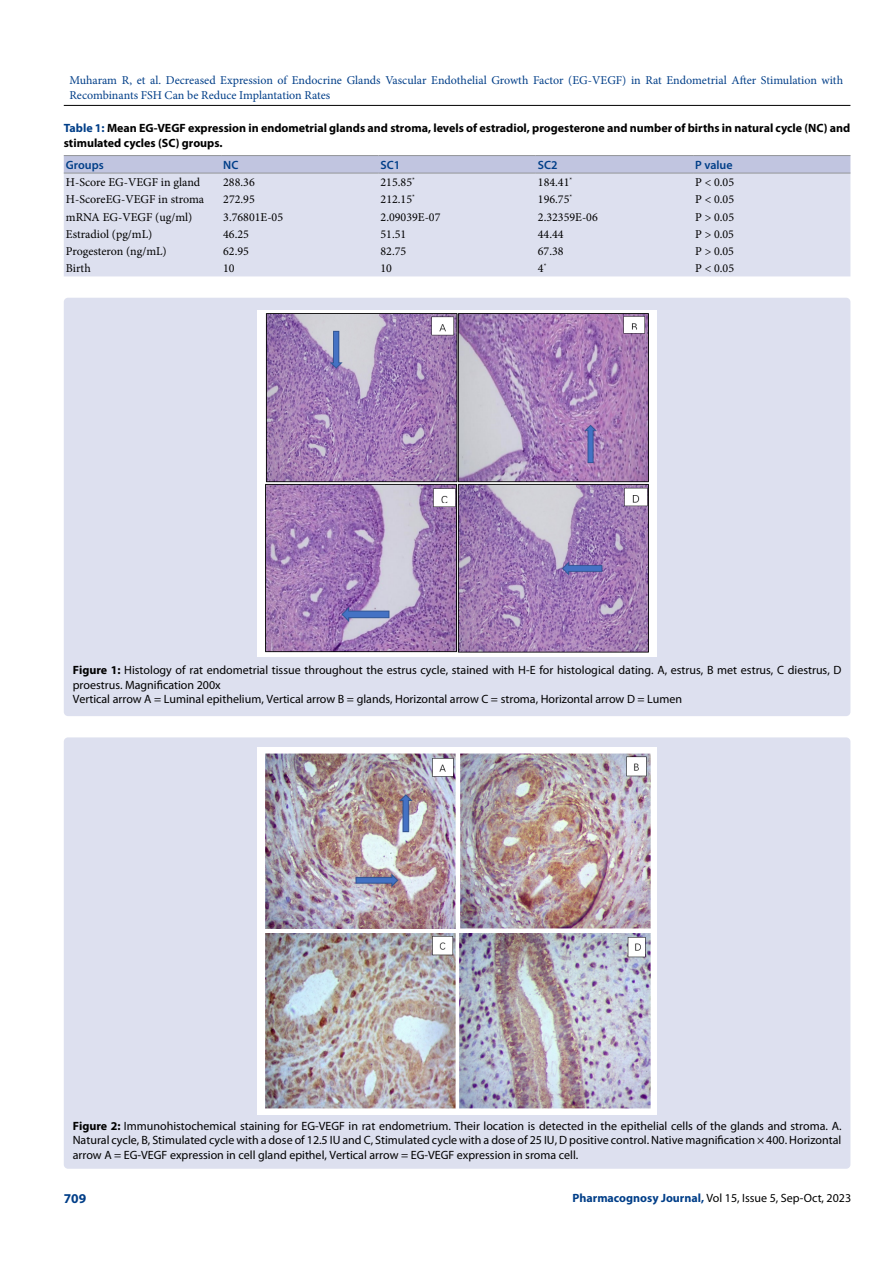
<style>
.page{position:relative;width:893px;height:1263px;background:#fff}
.page>*{position:absolute;margin:0;border:0;box-sizing:border-box;transform-origin:0 0}
.t1{font:700 13.5px "Myriad Pro";color:#003e88}
.t2{font:12px/14.4px "Myriad Pro";color:#000}
.t3{font:12px "Minion Pro";color:#000}
.t4{font:12px/14.4px "Minion Pro";color:#003e88}
.t5{font:700 12px/14.4px "Myriad Pro";color:#000}
.t6{font:600 12px "Myriad Pro";color:#003e88}
.s1{color:#003e88}
.s2{font-weight:700}
.s3{font-weight:700;color:#003e88}
</style>
<div class="page">
<hr style="left:64px;top:105px;width:786px;height:1px;background:#000">
<div style="left:64px;top:298px;width:786px;height:418px;background:#dde0ef;border-radius:4px"></div>
<img style="left:258px;top:311px;width:398px;height:346px">
<div style="left:64px;top:737px;width:786px;height:432px;background:#dde0ef;border-radius:4px"></div>
<img style="left:258px;top:748px;width:398px;height:367px">
<div style="left:64px;top:156px;width:786px;height:17px;background:#c1c5e0"></div>
<div style="left:64px;top:174px;width:786px;height:102px;background:#dde0ef"></div>
<hr style="left:64px;top:155px;width:157px;height:1px;background:#939598">
<hr style="left:221px;top:155px;width:157px;height:1px;background:#939598">
<hr style="left:378px;top:155px;width:158px;height:1px;background:#939598">
<hr style="left:536px;top:155px;width:157px;height:1px;background:#939598">
<hr style="left:693px;top:155px;width:157px;height:1px;background:#939598">
<hr style="left:64px;top:173px;width:157px;height:1px;background:#939598">
<hr style="left:221px;top:173px;width:157px;height:1px;background:#939598">
<hr style="left:378px;top:173px;width:158px;height:1px;background:#939598">
<hr style="left:536px;top:173px;width:157px;height:1px;background:#939598">
<hr style="left:693px;top:173px;width:157px;height:1px;background:#939598">
<p class="t4" style="left:69px;top:73px;width:775px">Muharam R, et al. Decreased Expression of Endocrine Glands Vascular Endothelial Growth Factor (EG-VEGF) in Rat Endometrial After Stimulation with<br>Recombinants FSH Can be Reduce Implantation Rates</p>
<p class="t5" style="left:64px;top:121px;width:788px"><span class="s1">Table 1:</span> Mean EG-VEGF expression in endometrial glands and stroma, levels of estradiol, progesterone and number of births in natural cycle (NC) and stimulated cycles (SC) groups.</p>
<p class="t6" style="left:66px;top:157px;width:39px">Groups</p>
<p class="t6" style="left:223px;top:157px;width:17px">NC</p>
<p class="t6" style="left:381px;top:157px;width:21px">SC1</p>
<p class="t6" style="left:538px;top:157px;width:21px">SC2</p>
<p class="t6" style="left:695px;top:157px;width:39px">P value</p>
<p class="t3" style="left:66px;top:174px;width:136px">H-Score EG-VEGF in gland</p>
<p class="t3" style="left:223px;top:174px;width:33px">288.36</p>
<p class="t3" style="left:381px;top:174px;width:36px">215.85<sup>*</sup></p>
<p class="t3" style="left:538px;top:174px;width:36px">184.41<sup>*</sup></p>
<p class="t3" style="left:695px;top:174px;width:40px">P &lt; 0.05</p>
<p class="t3" style="left:66px;top:191px;width:140px">H-ScoreEG-VEGF in stroma</p>
<p class="t3" style="left:223px;top:191px;width:33px">272.95</p>
<p class="t3" style="left:381px;top:191px;width:36px">212.15<sup>*</sup></p>
<p class="t3" style="left:538px;top:191px;width:36px">196.75<sup>*</sup></p>
<p class="t3" style="left:695px;top:191px;width:40px">P &lt; 0.05</p>
<p class="t3" style="left:66px;top:209px;width:128px">mRNA EG-VEGF (ug/ml)</p>
<p class="t3" style="left:223px;top:209px;width:61px">3.76801E-05</p>
<p class="t3" style="left:381px;top:209px;width:61px">2.09039E-07</p>
<p class="t3" style="left:538px;top:209px;width:61px">2.32359E-06</p>
<p class="t3" style="left:695px;top:209px;width:40px">P &gt; 0.05</p>
<p class="t3" style="left:66px;top:226px;width:88px">Estradiol (pg/mL)</p>
<p class="t3" style="left:223px;top:226px;width:27px">46.25</p>
<p class="t3" style="left:381px;top:226px;width:27px">51.51</p>
<p class="t3" style="left:538px;top:226px;width:27px">44.44</p>
<p class="t3" style="left:695px;top:226px;width:40px">P &gt; 0.05</p>
<p class="t3" style="left:66px;top:243px;width:102px">Progesteron (ng/mL)</p>
<p class="t3" style="left:223px;top:243px;width:27px">62.95</p>
<p class="t3" style="left:381px;top:243px;width:27px">82.75</p>
<p class="t3" style="left:538px;top:243px;width:27px">67.38</p>
<p class="t3" style="left:695px;top:243px;width:40px">P &gt; 0.05</p>
<p class="t3" style="left:66px;top:260px;width:26px">Birth</p>
<p class="t3" style="left:223px;top:260px;width:13px">10</p>
<p class="t3" style="left:381px;top:260px;width:13px">10</p>
<p class="t3" style="left:538px;top:260px;width:10px">4<sup>*</sup></p>
<p class="t3" style="left:695px;top:260px;width:40px">P &lt; 0.05</p>
<p class="t2" style="left:73px;top:663px;width:770px"><span class="s2">Figure 1:</span> Histology of rat endometrial tissue throughout the estrus cycle, stained with H-E for histological dating. A, estrus, B met estrus, C diestrus, D proestrus. Magnification 200x<br>Vertical arrow A = Luminal epithelium, Vertical arrow B = glands, Horizontal arrow C = stroma, Horizontal arrow D = Lumen</p>
<p class="t2" style="left:73px;top:1118px;width:770px;text-align:justify"><span class="s2">Figure 2:</span> Immunohistochemical staining for EG-VEGF in rat endometrium. Their location is detected in the epithelial cells of the glands and stroma. A.<br>Natural cycle, B, Stimulated cycle with a dose of 12.5 IU and C, Stimulated cycle with a dose of 25 IU, D positive control. Native magnification × 400. Horizontal arrow A = EG-VEGF expression in cell gland epithel, Vertical arrow = EG-VEGF expression in sroma cell.</p>
<p class="t1" style="left:64px;top:1189px;width:24px">709</p>
<p class="t2" style="left:572px;top:1190px;width:280px"><span class="s3">Pharmacognosy Journal,</span> Vol 15, Issue 5, Sep-Oct, 2023</p>
</div>
